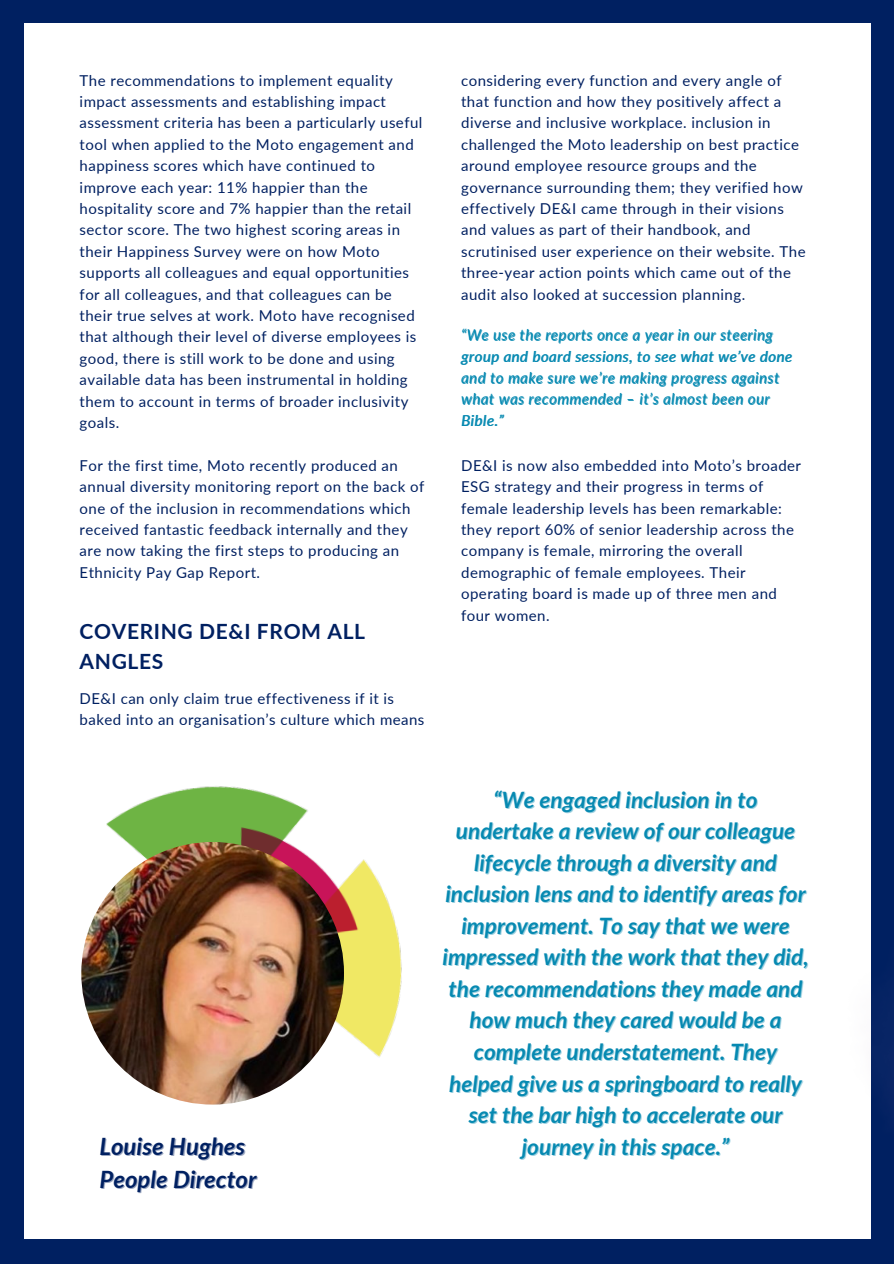
<style>
.page{position:relative;width:894px;height:1264px;background:#fff}
.page>*{position:absolute;margin:0;border:0;box-sizing:border-box;transform-origin:0 0}
.t1{font:italic 700 23.85px "Lato";color:#002061}
.t2{font:italic 700 22.65px/31.5px "Lato";color:#0689b1;text-align:center}
.t3{font:700 21px/30.5px "Lato";letter-spacing:.03em;color:#002061}
.t4{font:15px/21.5px "Lato";letter-spacing:.03em;color:#002061}
.t5{font:italic 15px/21.5px "Lato";letter-spacing:.03em;color:#0689b1}
</style>
<div class="page">
<div style="left:0;top:0;width:893px;height:1263px;background:#002061"></div>
<div style="left:24px;top:24px;width:846px;height:1214px;background:#fff"></div>
<img style="left:781px;top:755px;width:112px;height:484px">
<img style="left:86px;top:786px;width:316px;height:301px">
<img style="left:81px;top:842px;width:263px;height:262px;border-radius:50%">
<p class="t4" style="left:80px;top:69px;width:344px">The recommendations to implement equality impact assessments and establishing impact assessment criteria has been a particularly useful tool when applied to the Moto engagement and happiness scores which have continued to improve each year: 11% happier than the hospitality score and 7% happier than the retail sector score. The two highest scoring areas in their Happiness Survey were on how Moto supports all colleagues and equal opportunities for all colleagues, and that colleagues can be their true selves at work. Moto have recognised that although their level of diverse employees is good, there is still work to be done and using available data has been instrumental in holding them to account in terms of broader inclusivity goals.</p>
<p class="t4" style="left:80px;top:454px;width:346px">For the first time, Moto recently produced an annual diversity monitoring report on the back of one of the inclusion in recommendations which received fantastic feedback internally and they are now taking the first steps to producing an Ethnicity Pay Gap Report.</p>
<h3 class="t3" style="left:80px;top:615px;width:287px">COVERING DE&amp;I FROM ALL<br>ANGLES</h3>
<p class="t4" style="left:80px;top:687px;width:346px">DE&amp;I can only claim true effectiveness if it is baked into an organisation’s culture which means</p>
<p class="t4" style="left:461px;top:69px;width:346px">considering every function and every angle of that function and how they positively affect a diverse and inclusive workplace. inclusion in challenged the Moto leadership on best practice around employee resource groups and the governance surrounding them; they verified how effectively DE&amp;I came through in their visions and values as part of their handbook, and scrutinised user experience on their website. The three-year action points which came out of the audit also looked at succession planning.</p>
<p class="t5" style="left:461px;top:323px;width:332px">“We use the reports once a year in our steering group and board sessions, to see what we’ve done and to make sure we’re making progress against what was recommended – it’s almost been our Bible.”</p>
<p class="t4" style="left:461px;top:454px;width:341px">DE&amp;I is now also embedded into Moto’s broader ESG strategy and their progress in terms of female leadership levels has been remarkable: they report 60% of senior leadership across the company is female, mirroring the overall demographic of female employees. Their operating board is made up of three men and four women.</p>
<p class="t2" style="left:442px;top:783px;width:367px">“We engaged inclusion in to undertake a review of our colleague lifecycle through a diversity and inclusion lens and to identify areas for improvement. To say that we were impressed with the work that they did, the recommendations they made and how much they cared would be a complete understatement. They helped give us a springboard to really set the bar high to accelerate our</p>
<h1 class="t1" style="left:99px;top:1131px;width:147px">Louise Hughes</h1>
<h2 class="t2" style="left:521px;top:1130px;width:209px">journey in this space.”</h2>
<h1 class="t1" style="left:99px;top:1164px;width:158px">People Director</h1>
</div>
